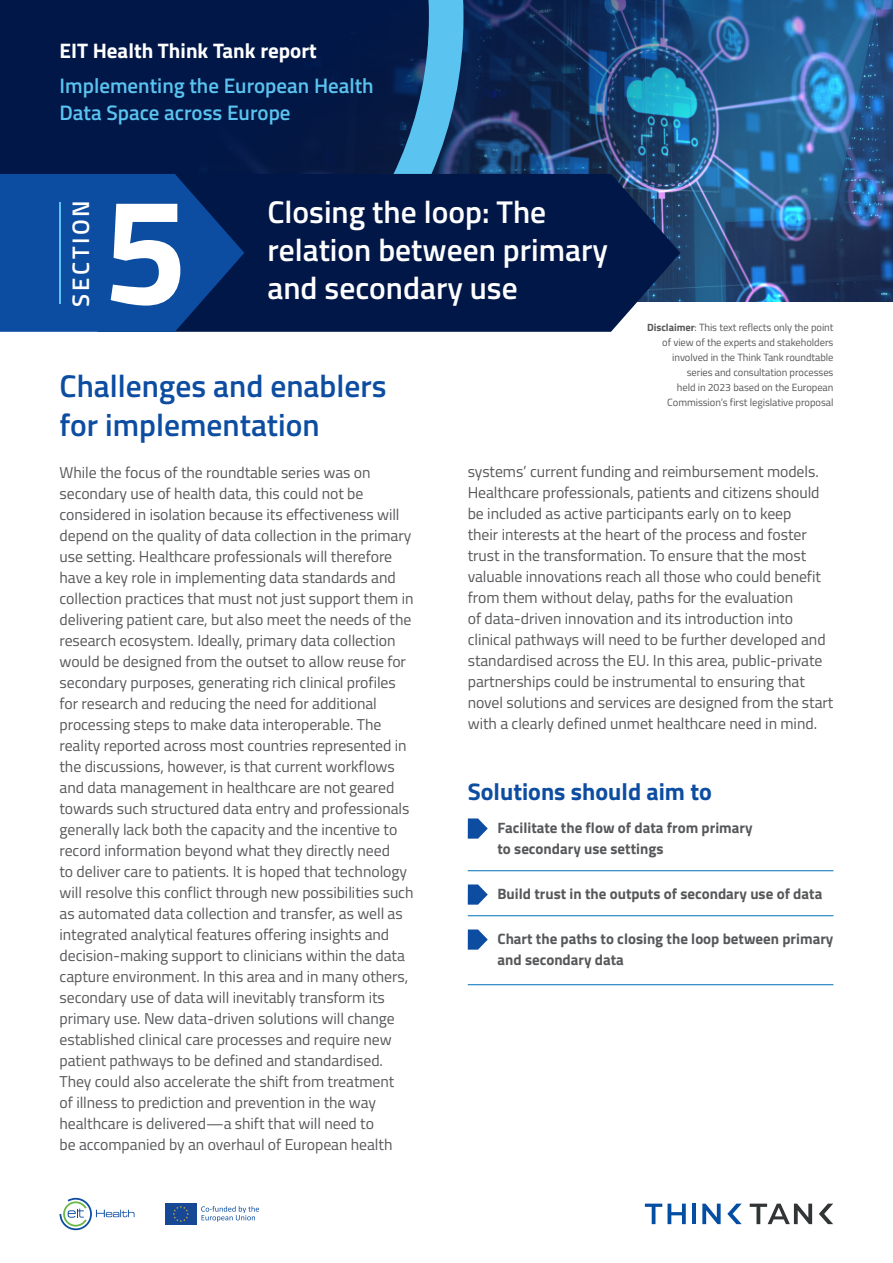
<style>
.page{position:relative;width:893px;height:1263px;background:#fff}
.page>*{position:absolute;margin:0;border:0;box-sizing:border-box;transform-origin:0 0}
.t1{font:700 151.5px "Titillium";color:#fff}
.t2{font:600 31.5px/38.2px "Titillium";color:#fff}
.t3{font:600 31.5px/38.2px "Titillium";color:#0d4da1}
.t4{font:700 24px "Titillium";color:#0d4da1}
.t5{font:600 24px "Titillium";letter-spacing:.11em;color:#fff}
.t6{font:600 21px/26.5px "Titillium";color:#5bc3ef}
.t7{font:700 21px "Titillium";color:#fff}
.t8{font:15.75px/21px "Titillium";letter-spacing:-.005em;color:#57585a}
.t9{font:700 15px/21px "Titillium";color:#57585a}
.t10{font:10.5px/15px "Titillium";letter-spacing:-.005em;color:#57585a;text-align:right}
.s1{font-weight:700}
</style>
<div class="page">
<img style="left:463px;top:0;width:430px;height:302px">
<svg style="left:0;top:0;width:463px;height:174px;background:#082554"></svg>
<svg style="left:645px;top:1203px;width:41px;height:21px"></svg>
<hr style="left:692px;top:1203px;width:4px;height:21px;background:#034ea2">
<svg style="left:702px;top:1203px;width:19px;height:21px"></svg>
<svg style="left:750px;top:1203px;width:62px;height:21px"></svg>
<svg style="left:727px;top:1203px;width:15px;height:21px"></svg>
<svg style="left:819px;top:1203px;width:14px;height:21px"></svg>
<svg style="left:244px;top:174px;width:436px;height:158px;background:#091f4f"></svg>
<svg style="left:0;top:174px;width:244px;height:158px;background:#0b4493"></svg>
<hr style="left:60px;top:202px;width:1px;height:101px;background:#5bc3ef">
<hr style="left:468px;top:870px;width:365px;height:1px;background:#006fba">
<hr style="left:468px;top:915px;width:365px;height:1px;background:#006fba">
<hr style="left:468px;top:984px;width:365px;height:1px;background:#006fba">
<svg style="left:468px;top:818px;width:20px;height:21px"></svg>
<svg style="left:468px;top:884px;width:20px;height:21px"></svg>
<svg style="left:468px;top:929px;width:20px;height:21px"></svg>
<div style="left:165px;top:1203px;width:32px;height:22px;background:#174895"></div>
<svg style="left:173px;top:1206px;width:16px;height:16px"></svg>
<svg style="left:201px;top:1206px;width:58px;height:16px"></svg>
<svg style="left:60px;top:1198px;width:75px;height:32px"></svg>
<h3 class="t7" style="left:60px;top:35px;width:259px">EIT Health Think Tank report</h3>
<h3 class="t6" style="left:60px;top:72px;width:316px">Implementing the European Health<br>Data Space across Europe</h3>
<h3 class="t5" style="left:63px;top:306px;width:108px;rotate:-90deg">SECTION</h3>
<h1 class="t1" style="left:103px;top:135px;width:86px">5</h1>
<h2 class="t2" style="left:267px;top:191px;width:342px">Closing the loop: The relation between primary</h2>
<h2 class="t2" style="left:267px;top:267px;width:252px">and secondary use</h2>
<p class="t10" style="left:647px;top:319px;width:188px"><span class="s1">Disclaimer</span>: This text reflects only the point of view of the experts and stakeholders involved in the Think Tank roundtable series and consultation processes<br>held in 2023 based on the European Commission’s first legislative proposal</p>
<h2 class="t3" style="left:60px;top:366px;width:328px">Challenges and enablers for implementation</h2>
<p class="t8" style="left:60px;top:461px;width:356px">While the focus of the roundtable series was on secondary use of health data, this could not be considered in isolation because its effectiveness will depend on the quality of data collection in the primary use setting. Healthcare professionals will therefore have a key role in implementing data standards and collection practices that must not just support them in delivering patient care, but also meet the needs of the research ecosystem. Ideally, primary data collection would be designed from the outset to allow reuse for secondary purposes, generating rich clinical profiles for research and reducing the need for additional processing steps to make data interoperable. The reality reported across most countries represented in the discussions, however, is that current workflows and data management in healthcare are not geared towards such structured data entry and professionals generally lack both the capacity and the incentive to record information beyond what they directly need<br>to deliver care to patients. It is hoped that technology will resolve this conflict through new possibilities such as automated data collection and transfer, as well as integrated analytical features offering insights and decision-making support to clinicians within the data capture environment. In this area and in many others, secondary use of data will inevitably transform its primary use. New data-driven solutions will change established clinical care processes and require new patient pathways to be defined and standardised.<br>They could also accelerate the shift from treatment<br>of illness to prediction and prevention in the way healthcare is delivered—a shift that will need to<br>be accompanied by an overhaul of European health</p>
<p class="t8" style="left:468px;top:461px;width:367px">systems’ current funding and reimbursement models.<br>Healthcare professionals, patients and citizens should be included as active participants early on to keep<br>their interests at the heart of the process and foster trust in the transformation. To ensure that the most valuable innovations reach all those who could benefit from them without delay, paths for the evaluation<br>of data-driven innovation and its introduction into clinical pathways will need to be further developed and standardised across the EU. In this area, public-private partnerships could be instrumental to ensuring that novel solutions and services are designed from the start with a clearly defined unmet healthcare need in mind.</p>
<h3 class="t4" style="left:468px;top:773px;width:246px">Solutions should aim to</h3>
<p class="t9" style="left:497px;top:817px;width:257px">Facilitate the flow of data from primary to secondary use settings</p>
<p class="t9" style="left:497px;top:883px;width:326px">Build trust in the outputs of secondary use of data</p>
<p class="t9" style="left:497px;top:928px;width:337px">Chart the paths to closing the loop between primary and secondary data</p>
</div>
